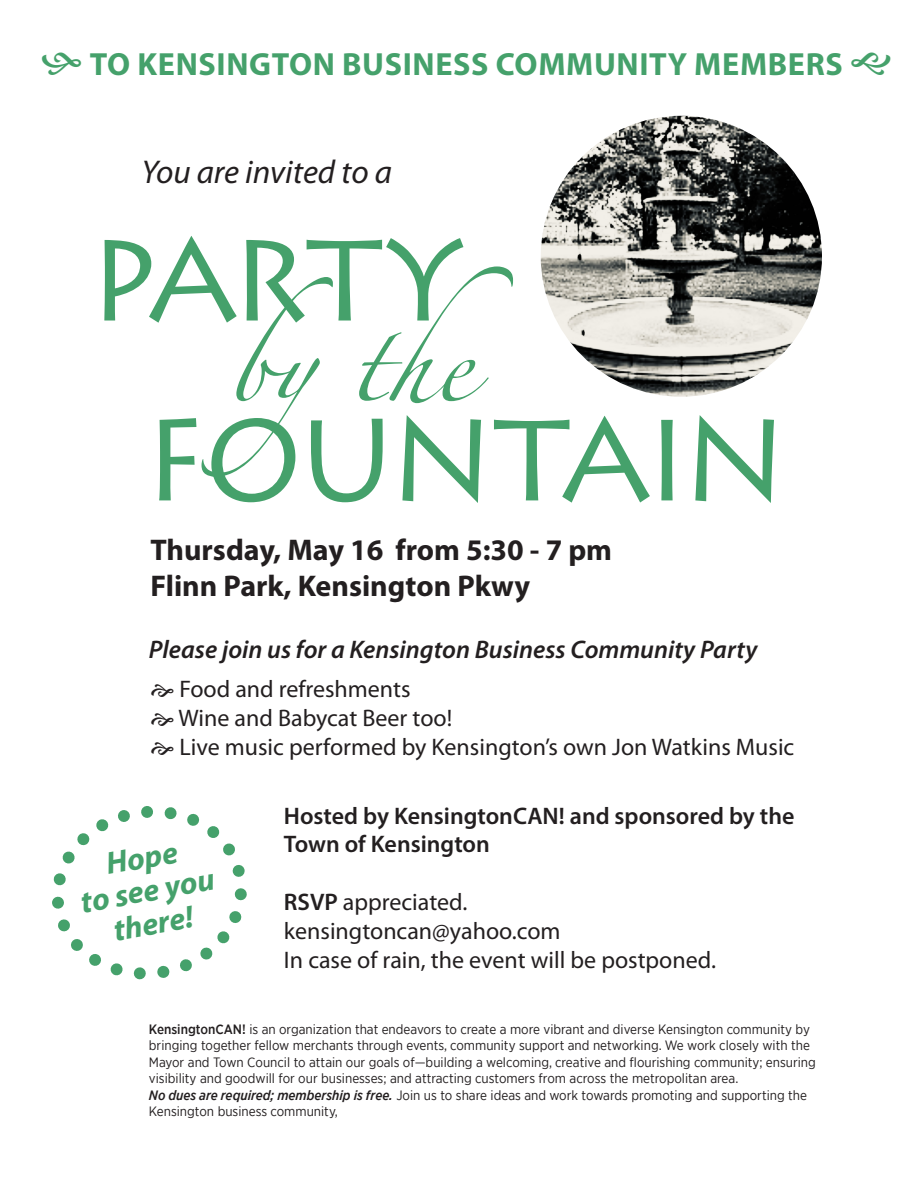
<style>
.page{position:relative;width:918px;height:1188px;background:#fff}
.page>*{position:absolute;margin:0;border:0;box-sizing:border-box;transform-origin:0 0}
.t1{font:115.05px "Lithos Pro";letter-spacing:-.045em;color:#45a16b}
.t2{font:72.75px "Zapfino";color:#45a16b}
.t3{font:italic 33px "Myriad Pro";color:#231f20}
.t4{font:700 32.1px "Myriad Pro";letter-spacing:.02em;color:#45a16b}
.t5{font:italic 700 31.5px "Myriad Pro";color:#45a16b}
.t6{font:700 30px "Myriad Pro";color:#231f20}
.t7{font:italic 600 25.5px "Myriad Pro";color:#231f20}
.t8{font:24px "Myriad Pro";color:#231f20}
.t9{font:600 24px/28.8px "Myriad Pro";color:#231f20}
.t10{font:13.5px/16.5px "Gotham Narrow";color:#231f20}
.s1{font-weight:600}
.s2{font-weight:500}
.s3{font-weight:500;font-style:italic}
</style>
<div class="page">
<svg style="left:52px;top:806px;width:195px;height:174px"></svg>
<img style="left:541px;top:116px;width:281px;height:281px;border-radius:50%">
<p class="t4" style="left:90px;top:53px;width:754px">TO KENSINGTON BUSINESS COMMUNITY MEMBERS</p>
<p class="t3" style="left:141px;top:152px;width:252px">You are invited to a</p>
<p class="t1" style="left:88px;top:214px;width:376px">PARTY</p>
<p class="t2" style="left:226px;top:332px;width:289px">byt he</p>
<p class="t1" style="left:143px;top:393px;width:646px">FOUNTAIN</p>
<p class="t6" style="left:150px;top:538px;width:463px">Thursday, May 16 from 5:30 - 7 pm</p>
<p class="t6" style="left:150px;top:574px;width:381px">Flinn Park, Kensington Pkwy</p>
<p class="t7" style="left:149px;top:634px;width:610px">Please join us for a Kensington Business Community Party</p>
<p class="t8" style="left:179px;top:679px;width:233px">Food and refreshments</p>
<p class="t8" style="left:179px;top:709px;width:275px">Wine and Babycat Beer too!</p>
<p class="t8" style="left:179px;top:738px;width:616px">Live music performed by Kensington’s own Jon Watkins Music</p>
<p class="t5" style="left:103px;top:846px;width:74px;rotate:-10deg">Hope</p>
<p class="t5" style="left:78px;top:884px;width:137px;rotate:-10deg">to see you</p>
<p class="t5" style="left:111px;top:912px;width:82px;rotate:-10deg">there!</p>
<p class="t9" style="left:284px;top:803px;width:512px">Hosted by KensingtonCAN! and sponsored by the<br>Town of Kensington</p>
<p class="t8" style="left:284px;top:893px;width:185px"><span class="s1">RSVP</span> appreciated.</p>
<p class="t8" style="left:284px;top:922px;width:278px">kensingtoncan@yahoo.com</p>
<p class="t8" style="left:284px;top:950px;width:434px">In case of rain, the event will be postponed.</p>
<p class="t10" style="left:149px;top:1022px;width:668px"><span class="s2">KensingtonCAN!</span> is an organization that endeavors to create a more vibrant and diverse Kensington community by bringing together fellow merchants through events, community support and networking. We work closely with the Mayor and Town Council to attain our goals of—building a welcoming, creative and flourishing community; ensuring visibility and goodwill for our businesses; and attracting customers from across the metropolitan area.</p>
<p class="t10" style="left:149px;top:1088px;width:660px"><span class="s3">No dues are required; membership is free.</span> Join us to share ideas and work towards promoting and supporting the<br>Kensington business community,</p>
</div>
